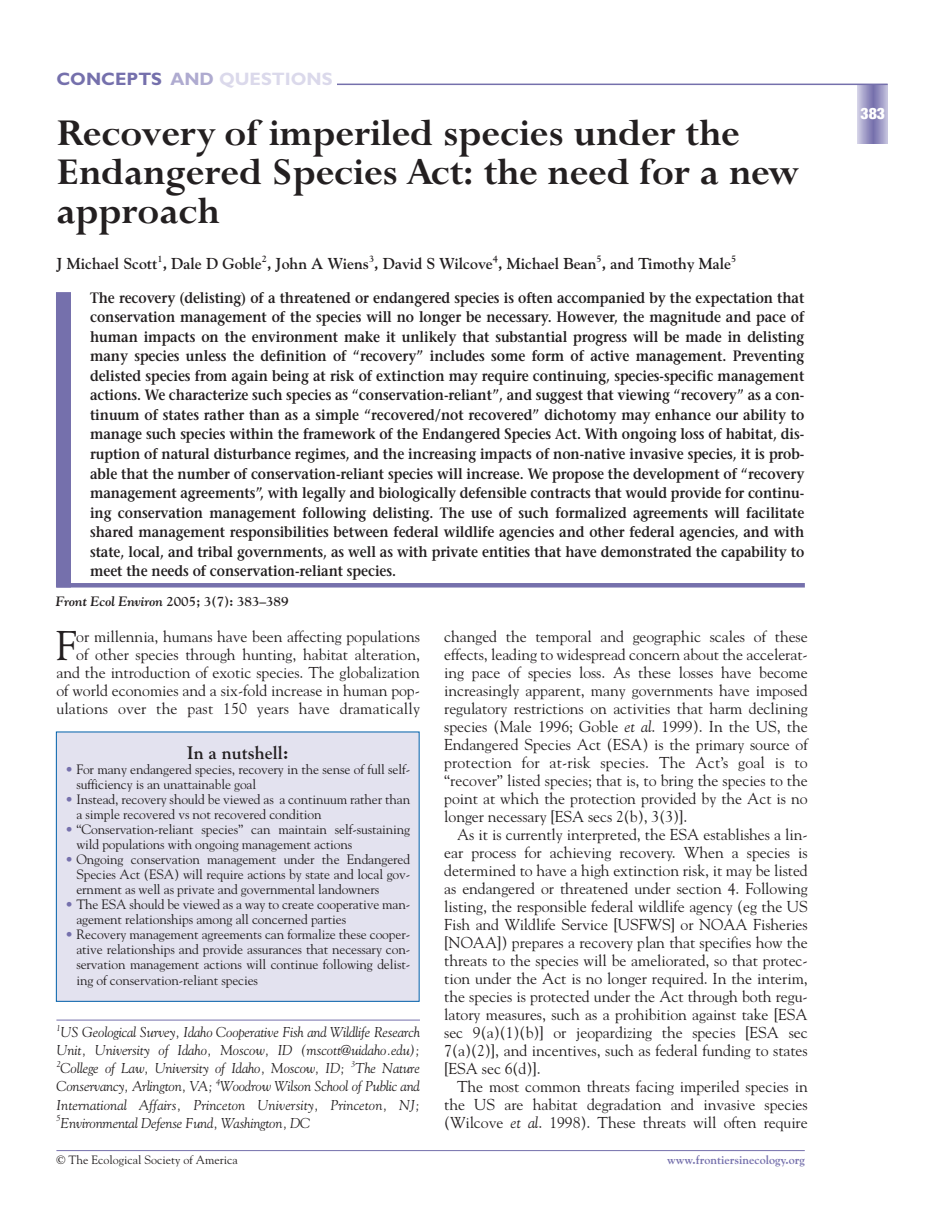
<style>
.page{position:relative;width:945px;height:1217px;background:#fff}
.page>*{position:absolute;margin:0;border:0;box-sizing:border-box;transform-origin:0 0}
.t1{font:700 42px/39px "Lapidary 333 BT";color:#231f20}
.t2{font:41.25px "Goudy";color:#231f20}
.t3{font:700 18px "Gill Sans";color:#dbd9eb}
.t4{font:700 18px "Goudy";color:#231f20}
.t5{font:15.75px/18px "Goudy";letter-spacing:-.005em;color:#231f20;text-align:justify}
.t6{font:700 15.75px "Goudy";color:#231f20}
.t7{font:900 condensed 15.75px "Helvetica Neue";color:#fff}
.t8{font:600 15px/19.5px "Stone Serif";letter-spacing:-.005em;color:#231f20;text-align:justify;scale:.9 1}
.t9{font:italic 14.25px/18px "Goudy";letter-spacing:-.015em;color:#231f20;text-align:justify}
.t10{font:13.5px/15px "Goudy";letter-spacing:-.01em;color:#231f20}
.t11{font:700 13.5px "Goudy";letter-spacing:-.005em;color:#231f20}
.t12{font:12px "Goudy";color:#231f20}
.t13{font:700 12px "Goudy";color:#7570ac}
.s1{color:#7570ac}
.s2{color:#afabd0}
.s3{font-style:italic}
</style>
<div class="page">
<svg style="left:858px;top:85px;width:30px;height:59px;background:#9e9ac6"></svg>
<hr style="left:56px;top:84px;width:832px;height:1px;background:#7570ac">
<hr style="left:56px;top:1150px;width:749px;height:1px;background:#7570ac">
<div style="left:56px;top:60px;width:281px;height:29px;background:#fff"></div>
<div style="left:56px;top:292px;width:15px;height:295px;background:#7570ac"></div>
<hr style="left:57px;top:583px;width:748px;height:4px;background:#7570ac">
<hr style="left:56px;top:1019px;width:364px;height:1px;background:#7570ac">
<div style="left:56px;top:732px;width:363px;height:269px;background:#e3e2ef"></div>
<p class="t3" style="left:56px;top:73px;width:278px"><span class="s1">CONCEPTS</span> <span class="s2">AND</span> QUESTIONS</p>
<h1 class="t1" style="left:56px;top:111px;width:743px">Recovery of imperiled species under the<br>Endangered Species Act: the need for a new approach</h1>
<p class="t6" style="left:56px;top:258px;width:681px">J Michael Scott<sup>1</sup>, Dale D Goble<sup>2</sup>, John A Wiens<sup>3</sup>, David S Wilcove<sup>4</sup>, Michael Bean<sup>5</sup>, and Timothy Male<sup>5</sup></p>
<p class="t8" style="left:90px;top:289px;width:795px">The recovery (delisting) of a threatened or endangered species is often accompanied by the expectation that conservation management of the species will no longer be necessary. However, the magnitude and pace of human impacts on the environment make it unlikely that substantial progress will be made in delisting many species unless the definition of “recovery” includes some form of active management. Preventing delisted species from again being at risk of extinction may require continuing, species-specific management actions. We characterize such species as “conservation-reliant”, and suggest that viewing “recovery” as a con&shy;tinuum of states rather than as a simple “recovered/not recovered” dichotomy may enhance our ability to manage such species within the framework of the Endangered Species Act. With ongoing loss of habitat, dis&shy;ruption of natural disturbance regimes, and the increasing impacts of non-native invasive species, it is prob&shy;able that the number of conservation-reliant species will increase. We propose the development of “recovery management agreements”, with legally and biologically defensible contracts that would provide for continu&shy;ing conservation management following delisting. The use of such formalized agreements will facilitate shared management responsibilities between federal wildlife agencies and other federal agencies, and with state, local, and tribal governments, as well as with private entities that have demonstrated the capability to meet the needs of conservation-reliant species.</p>
<p class="t11" style="left:56px;top:595px;width:234px"><span class="s3">Front Ecol Environ</span> 2005; 3(7): 383–389</p>
<p class="t5" style="left:56px;top:628px;width:365px;text-align:right">or millennia, humans have been affecting populations<br>of other species through hunting, habitat alteration, and the introduction of exotic species. The globalization of world economies and a six-fold increase in human pop&shy;ulations over the past 150 years have dramatically</p>
<p class="t5" style="left:444px;top:628px;width:365px">changed the temporal and geographic scales of these effects, leading to widespread concern about the accelerat&shy;ing pace of species loss. As these losses have become increasingly apparent, many governments have imposed regulatory restrictions on activities that harm declining species (Male 1996; Goble <span class="s3">et al</span>. 1999). In the US, the Endangered Species Act (ESA) is the primary source of protection for at-risk species. The Act’s goal is to “recover” listed species; that is, to bring the species to the point at which the protection provided by the Act is no longer necessary [ESA secs 2(b), 3(3)].</p>
<p class="t5" style="left:444px;top:826px;width:365px;text-indent:13px">As it is currently interpreted, the ESA establishes a lin&shy;ear process for achieving recovery. When a species is determined to have a high extinction risk, it may be listed as endangered or threatened under section 4. Following listing, the responsible federal wildlife agency (eg the US Fish and Wildlife Service [USFWS] or NOAA Fisheries [NOAA]) prepares a recovery plan that specifies how the threats to the species will be ameliorated, so that protec&shy;tion under the Act is no longer required. In the interim, the species is protected under the Act through both regu&shy;latory measures, such as a prohibition against take [ESA sec 9(a)(1)(b)] or jeopardizing the species [ESA sec 7(a)(2)], and incentives, such as federal funding to states [ESA sec 6(d)].</p>
<p class="t5" style="left:444px;top:1078px;width:365px;text-indent:13px">The most common threats facing imperiled species in the US are habitat degradation and invasive species (Wilcove <span class="s3">et al</span>. 1998). These threats will often require</p>
<h2 class="t2" style="left:56px;top:629px;width:22px">F</h2>
<p class="t4" style="left:187px;top:746px;width:103px">In a nutshell:</p>
<p class="t10" style="left:76px;top:763px;width:335px;text-indent:-11px"><span class="s1">•</span> For many endangered species, recovery in the sense of full self&shy;sufficiency is an unattainable goal</p>
<p class="t10" style="left:76px;top:793px;width:335px;text-indent:-11px"><span class="s1">•</span> Instead, recovery should be viewed as a continuum rather than a simple recovered vs not recovered condition</p>
<p class="t10" style="left:76px;top:823px;width:335px;text-indent:-11px"><span class="s1">•</span> “Conservation-reliant species” can maintain self-sustaining wild populations with ongoing management actions</p>
<p class="t10" style="left:76px;top:853px;width:335px;text-align:justify;text-indent:-11px"><span class="s1">•</span> Ongoing conservation management under the Endangered Species Act (ESA) will require actions by state and local gov&shy;ernment as well as private and governmental landowners</p>
<p class="t10" style="left:76px;top:898px;width:335px;text-indent:-11px"><span class="s1">•</span> The ESA should be viewed as a way to create cooperative man&shy;agement relationships among all concerned parties</p>
<p class="t10" style="left:76px;top:928px;width:335px;text-align:justify;text-indent:-11px"><span class="s1">•</span> Recovery management agreements can formalize these cooper&shy;ative relationships and provide assurances that necessary con&shy;servation management actions will continue following delist&shy;ing of conservation-reliant species</p>
<p class="t9" style="left:56px;top:1024px;width:365px"><sup>1</sup>US Geological Survey, Idaho Cooperative Fish and Wildlife Research Unit, University of Idaho, Moscow, ID (mscott@uidaho.edu); <sup>2</sup>College of Law, University of Idaho, Moscow, ID; <sup>3</sup>The Nature Conservancy, Arlington, VA; <sup>4</sup>Woodrow Wilson School of Public and International Affairs, Princeton University, Princeton, NJ; <sup>5</sup>Environmental Defense Fund, Washington, DC</p>
<p class="t12" style="left:56px;top:1155px;width:183px">© The Ecological Society of America</p>
<p class="t13" style="left:667px;top:1155px;width:139px">www.frontiersinecology.org</p>
<p class="t7" style="left:861px;top:108px;width:26px">383</p>
</div>
